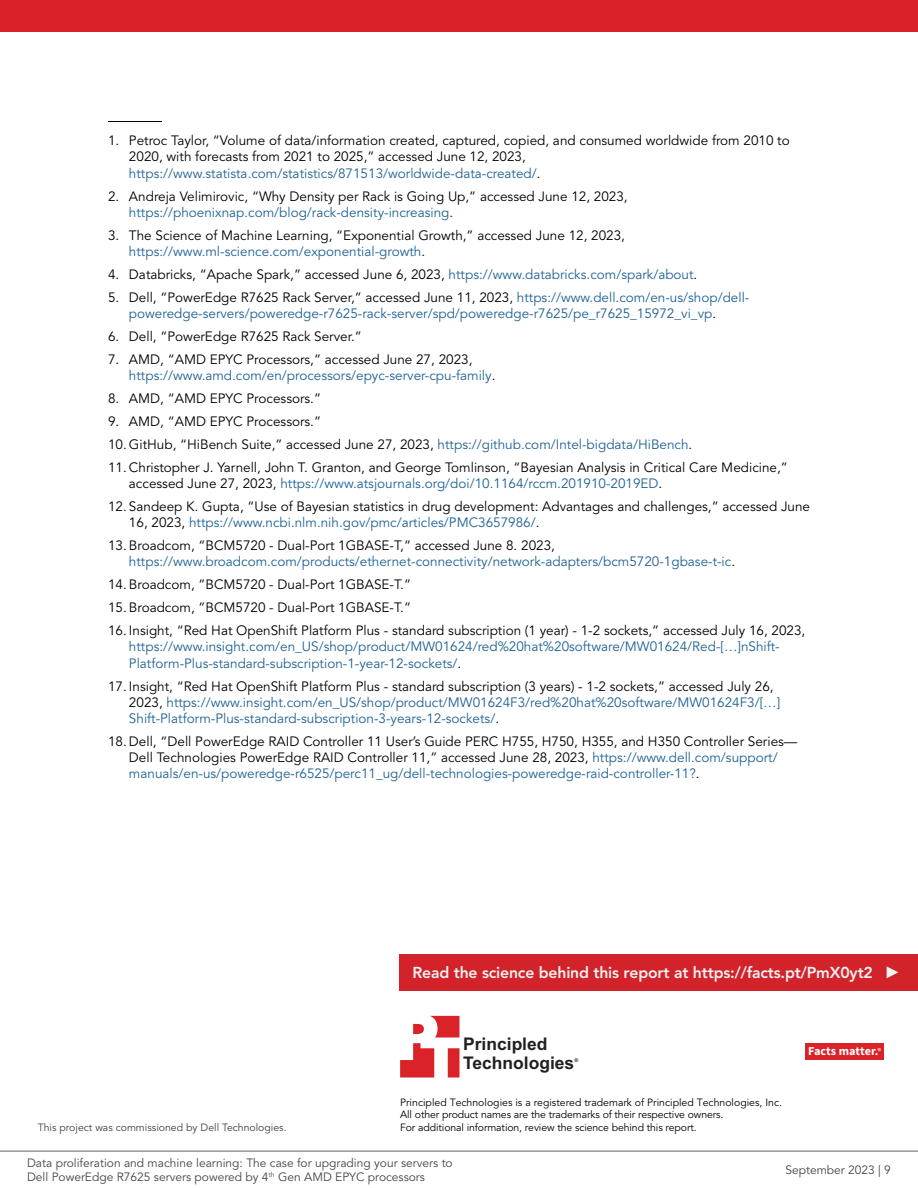
<style>
.page{position:relative;width:918px;height:1188px;background:#fff}
.page>*{position:absolute;margin:0;border:0;box-sizing:border-box;transform-origin:0 0}
.t1{font:700 17.4px/18.6px "Arial";color:#231f20}
.t2{font:800 15.75px "Avenir LT Pro";letter-spacing:-.01em;color:#f1f1f2}
.t3{font:13.5px/16.2px "Avenir LT Pro";color:#000}
.t4{font:13.5px/16.2px "Avenir LT Pro";color:#1f6296}
.t5{font:700 12.15px "Source Sans Pro";color:#fff}
.t6{font:12px/14.4px "Avenir LT Pro";color:#464547}
.t7{font:10.5px/12.6px "Avenir LT Pro";letter-spacing:-.01em;color:#000}
.t8{font:10.5px "Avenir LT Pro";color:#414042}
.t9{font:700 5.25px "Arial";color:#231f20}
.s1{color:#1f6296}
.s2{color:#000}
.s3{font-weight:600;font-size:8.55px}
</style>
<div class="page">
<hr style="left:108px;top:121px;width:54px;height:1px;background:#000">
<svg style="left:400px;top:1016px;width:59px;height:62px"></svg>
<div style="left:805px;top:1043px;width:78px;height:17px;background:#da2229"></div>
<div style="left:399px;top:954px;width:519px;height:37px;background:#d2232a"></div>
<svg style="left:887px;top:966px;width:11px;height:12px"></svg>
<hr style="left:0;top:1151px;width:918px;height:1px;background:#616264">
<div style="left:0;top:0;width:918px;height:32px;background:#da2128"></div>
<p class="t3" style="left:129px;top:133px;width:662px;text-indent:-21px">1. Petroc Taylor, “Volume of data/information created, captured, copied, and consumed worldwide from 2010 to<br>2020, with forecasts from 2021 to 2025,” accessed June 12, 2023, <span class="s1">https://www.statista.com/statistics/871513/worldwide-data-created/</span>.</p>
<p class="t3" style="left:129px;top:188px;width:500px;text-indent:-21px">2. Andreja Velimirovic, “Why Density per Rack is Going Up,” accessed June 12, 2023, <span class="s1">https://phoenixnap.com/blog/rack-density-increasing</span>.</p>
<p class="t3" style="left:129px;top:227px;width:497px;text-indent:-21px">3. The Science of Machine Learning, “Exponential Growth,” accessed June 12, 2023, <span class="s1">https://www.ml-science.com/exponential-growth</span>.</p>
<p class="t3" style="left:108px;top:266px;width:591px">4. Databricks, “Apache Spark,” accessed June 6, 2023, <span class="s1">https://www.databricks.com/spark/about</span>.</p>
<p class="t4" style="left:129px;top:289px;width:622px;text-indent:-21px"><span class="s2">5. Dell, “PowerEdge R7625 Rack Server,” accessed June 11, 2023,</span> https://www.dell.com/en-us/shop/dell&shy;poweredge-servers/poweredge-r7625-rack-server/spd/poweredge-r7625/pe_r7625_15972_vi_vp<span class="s2">.</span></p>
<p class="t3" style="left:108px;top:328px;width:255px">6. Dell, “PowerEdge R7625 Rack Server.”</p>
<p class="t4" style="left:129px;top:351px;width:368px;text-indent:-21px"><span class="s2">7. AMD, “AMD EPYC Processors,” accessed June 27, 2023, </span>https://www.amd.com/en/processors/epyc-server-cpu-family<span class="s2">.</span></p>
<p class="t3" style="left:108px;top:391px;width:215px">8. AMD, “AMD EPYC Processors.”</p>
<p class="t3" style="left:108px;top:414px;width:215px">9. AMD, “AMD EPYC Processors.”</p>
<p class="t3" style="left:108px;top:436px;width:586px">10. GitHub, “HiBench Suite,” accessed June 27, 2023, <span class="s1">https://github.com/Intel-bigdata/HiBench</span>.</p>
<p class="t3" style="left:129px;top:459px;width:660px;text-indent:-21px">11. Christopher J. Yarnell, John T. Granton, and George Tomlinson, “Bayesian Analysis in Critical Care Medicine,” accessed June 27, 2023, <span class="s1">https://www.atsjournals.org/doi/10.1164/rccm.201910-2019ED</span>.</p>
<p class="t3" style="left:129px;top:499px;width:683px;text-indent:-21px">12. Sandeep K. Gupta, “Use of Bayesian statistics in drug development: Advantages and challenges,” accessed June<br>16, 2023, <span class="s1">https://www.ncbi.nlm.nih.gov/pmc/articles/PMC3657986/</span>.</p>
<p class="t4" style="left:129px;top:538px;width:608px;text-indent:-21px"><span class="s2">13. Broadcom, “BCM5720 - Dual-Port 1GBASE-T,” accessed June 8. 2023, </span>https://www.broadcom.com/products/ethernet-connectivity/network-adapters/bcm5720-1gbase-t-ic<span class="s2">.</span></p>
<p class="t3" style="left:108px;top:577px;width:305px">14. Broadcom, ”BCM5720 - Dual-Port 1GBASE-T.”</p>
<p class="t3" style="left:108px;top:600px;width:305px">15. Broadcom, ”BCM5720 - Dual-Port 1GBASE-T.”</p>
<p class="t3" style="left:108px;top:623px;width:699px">16. Insight, “Red Hat OpenShift Platform Plus - standard subscription (1 year) - 1-2 sockets,” accessed July 16, 2023,</p>
<p class="t4" style="left:129px;top:639px;width:652px">https://www.insight.com/en_US/shop/product/MW01624/red%20hat%20software/MW01624/Red-[…]nShift-<br>Platform-Plus-standard-subscription-1-year-12-sockets/<span class="s2">.</span></p>
<p class="t4" style="left:129px;top:678px;width:653px;text-indent:-21px"><span class="s2">17. Insight, “Red Hat OpenShift Platform Plus - standard subscription (3 years) - 1-2 sockets,” accessed July 26,<br>2023,</span> https://www.insight.com/en_US/shop/product/MW01624F3/red%20hat%20software/MW01624F3/[…]<br>Shift-Platform-Plus-standard-subscription-3-years-12-sockets/<span class="s2">.</span></p>
<p class="t3" style="left:129px;top:733px;width:670px;text-indent:-21px">18. Dell, “Dell PowerEdge RAID Controller 11 User’s Guide PERC H755, H750, H355, and H350 Controller Series—<br>Dell Technologies PowerEdge RAID Controller 11,” accessed June 28, 2023, <span class="s1">https://www.dell.com/support/ manuals/en-us/poweredge-r6525/perc11_ug/dell-technologies-poweredge-raid-controller-11?</span>.</p>
<p class="t2" style="left:413px;top:964px;width:462px">Read the science behind this report at https://facts.pt/PmX0yt2</p>
<p class="t8" style="left:38px;top:1121px;width:250px">This project was commissioned by Dell Technologies.</p>
<p class="t1" style="left:463px;top:1036px;width:113px">Principled<br>Technologies</p>
<p class="t9" style="left:574px;top:1057px;width:5px">®</p>
<p class="t7" style="left:400px;top:1096px;width:383px">Principled Technologies is a registered trademark of Principled Technologies, Inc.<br>All other product names are the trademarks of their respective owners.<br>For additional information, review the science behind this report.</p>
<p class="t5" style="left:808px;top:1043px;width:74px">Facts matter.<span class="s3">®</span></p>
<p class="t6" style="left:27px;top:1156px;width:427px">Data proliferation and machine learning: The case for upgrading your servers to<br>Dell PowerEdge R7625 servers powered by 4<sup>th</sup> Gen AMD EPYC processors</p>
<p class="t6" style="left:785px;top:1163px;width:107px">September 2023 | 9</p>
</div>
